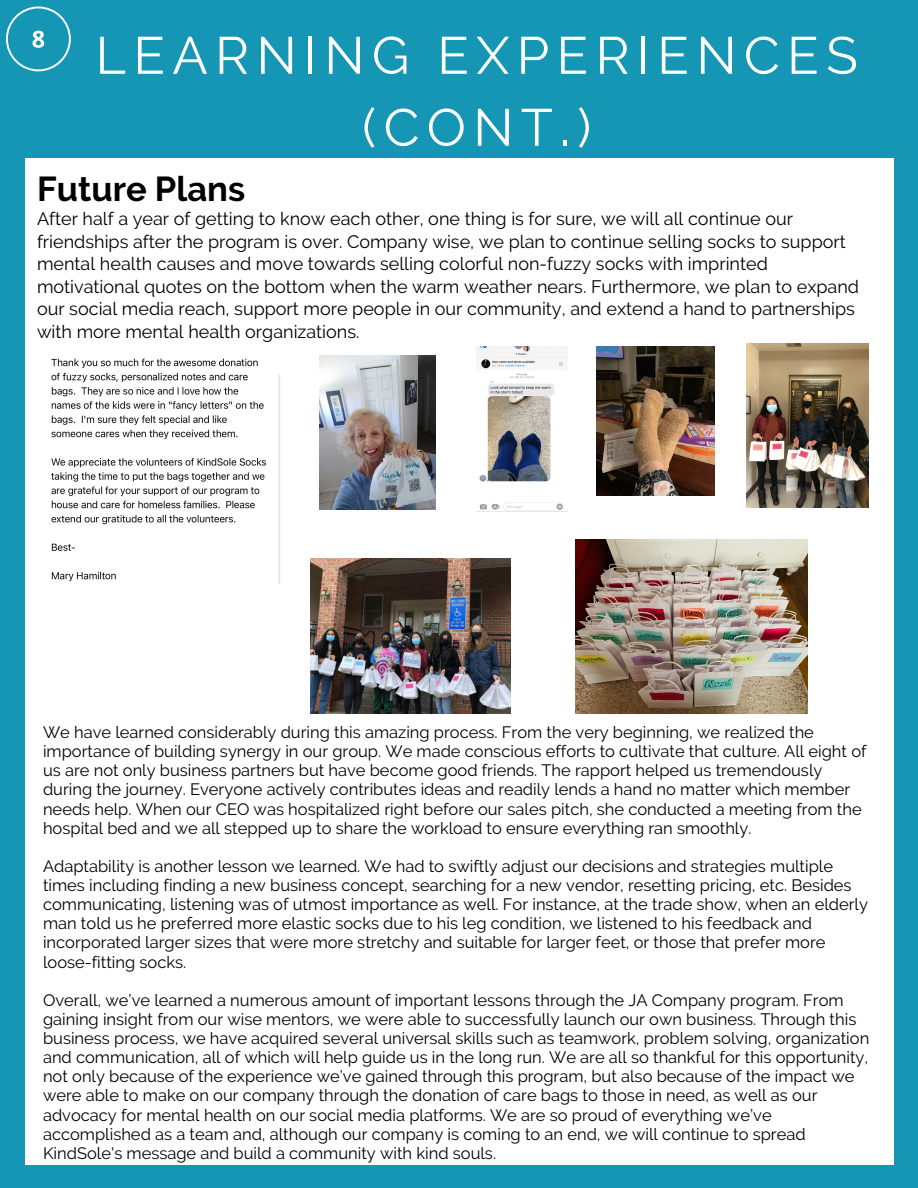
<style>
.page{position:relative;width:918px;height:1188px;background:#1596b4}
.page>*{position:absolute;margin:0;border:0;box-sizing:border-box;transform-origin:0 0}
.t1{font:52.2px "Raleway";letter-spacing:.14em;color:#fff}
.t2{font:700 34.5px "Raleway";color:#000}
.t3{font:18px/22.5px "Raleway";color:#000}
.t4{font:16.5px/19.2px "Raleway";color:#000}
</style>
<div class="page">
<div style="left:26px;top:159px;width:868px;height:1006px;background:#fff"></div>
<img style="left:51px;top:358px;width:229px;height:226px">
<svg style="left:6px;top:7px;width:65px;height:64px"></svg>
<img style="left:311px;top:558px;width:200px;height:156px">
<img style="left:575px;top:539px;width:233px;height:175px">
<img style="left:746px;top:343px;width:123px;height:164px">
<img style="left:320px;top:355px;width:116px;height:154px">
<img style="left:477px;top:347px;width:91px;height:164px">
<img style="left:597px;top:347px;width:118px;height:148px">
<p class="t1" style="left:96px;top:25px;width:764px">LEARNING EXPERIENCES</p>
<p class="t1" style="left:362px;top:97px;width:230px">(CONT.)</p>
<p class="t2" style="left:37px;top:169px;width:210px">Future Plans</p>
<p class="t3" style="left:37px;top:208px;width:824px">After half a year of getting to know each other, one thing is for sure, we will all continue our friendships after the program is over. Company wise, we plan to continue selling socks to support mental health causes and move towards selling colorful non-fuzzy socks with imprinted motivational quotes on the bottom when the warm weather nears. Furthermore, we plan to expand our social media reach, support more people in our community, and extend a hand to partnerships with more mental health organizations.</p>
<p class="t4" style="left:43px;top:723px;width:825px">We have learned considerably during this amazing process. From the very beginning, we realized the importance of building synergy in our group. We made conscious efforts to cultivate that culture. All eight of us are not only business partners but have become good friends. The rapport helped us tremendously during the journey. Everyone actively contributes ideas and readily lends a hand no matter which member needs help. When our CEO was hospitalized right before our sales pitch, she conducted a meeting from the hospital bed and we all stepped up to share the workload to ensure everything ran smoothly.</p>
<p class="t4" style="left:43px;top:856px;width:826px">Adaptability is another lesson we learned. We had to swiftly adjust our decisions and strategies multiple times including finding a new business concept, searching for a new vendor, resetting pricing, etc. Besides communicating, listening was of utmost importance as well. For instance, at the trade show, when an elderly man told us he preferred more elastic socks due to his leg condition, we listened to his feedback and incorporated larger sizes that were more stretchy and suitable for larger feet, or those that prefer more loose-fitting socks.</p>
<p class="t4" style="left:43px;top:990px;width:828px">Overall, we’ve learned a numerous amount of important lessons through the JA Company program. From gaining insight from our wise mentors, we were able to successfully launch our own business. Through this business process, we have acquired several universal skills such as teamwork, problem solving, organization and communication, all of which will help guide us in the long run. We are all so thankful for this opportunity, not only because of the experience we’ve gained through this program, but also because of the impact we were able to make on our company through the donation of care bags to those in need, as well as our advocacy for mental health on our social media platforms. We are so proud of everything we’ve accomplished as a team and, although our company is coming to an end, we will continue to spread KindSole's message and build a community with kind souls.</p>
</div>
